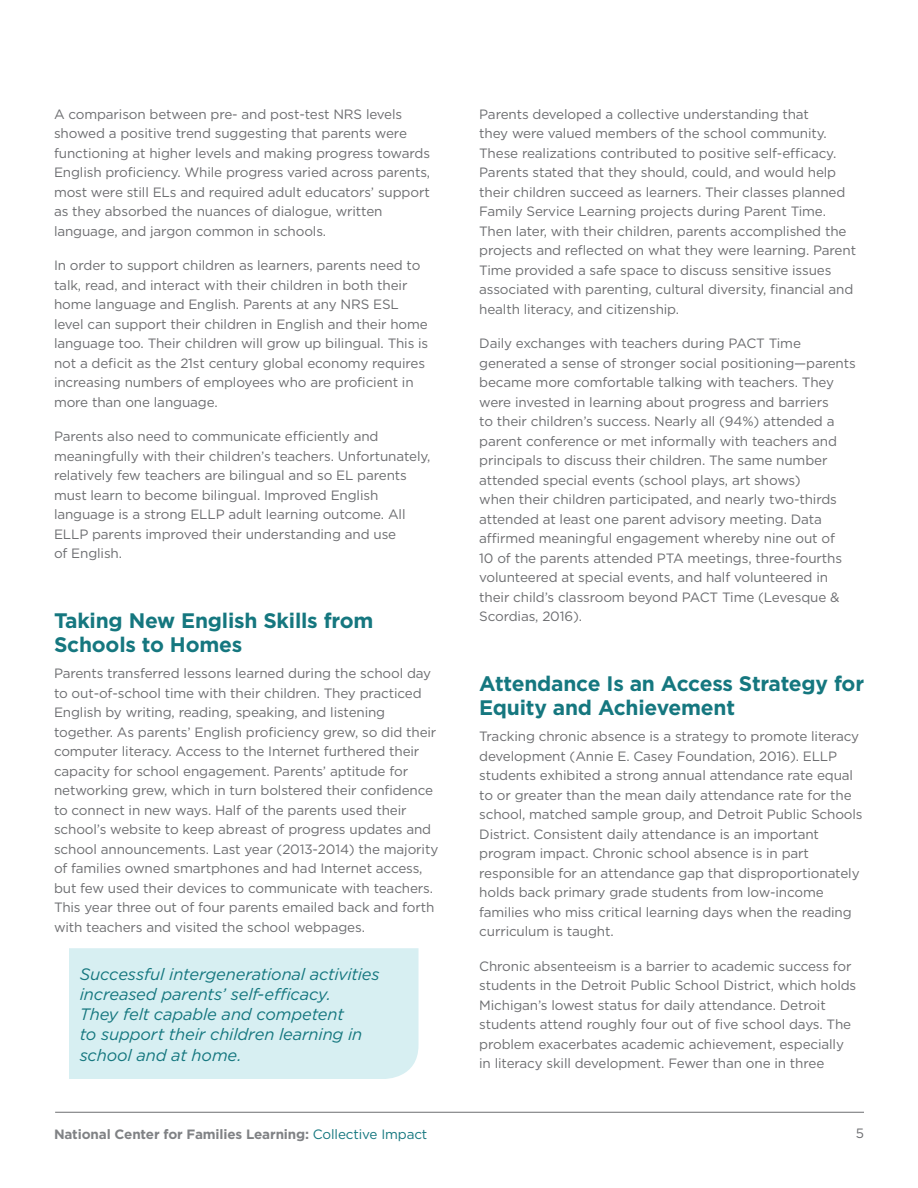
<style>
.page{position:relative;width:918px;height:1188px;background:#fff}
.page>*{position:absolute;margin:0;border:0;box-sizing:border-box;transform-origin:0 0}
.heading{font:700 21px/24px "Gotham";letter-spacing:-.01em;color:#15777f}
.Callout{font:italic 16.5px/20.2px "Gotham";letter-spacing:-.01em;color:#15777f}
.Body{font:13.5px/19.5px "Gotham";letter-spacing:-.01em;color:#6c6d70}
.t1{font:700 13.5px "Gotham";letter-spacing:-.01em;color:#808285}
.s1{font-weight:400;color:#15777f}
</style>
<div class="page">
<hr style="left:55px;top:1112px;width:809px;height:1px;background:#6c6d70">
<div style="left:69px;top:948px;width:349px;height:131px;background:#d7eff2"></div>
<p class="Body" style="left:54px;top:104px;width:378px">A comparison between pre- and post-test NRS levels showed a positive trend suggesting that parents were functioning at higher levels and making progress towards English proficiency. While progress varied across parents, most were still ELs and required adult educators’ support as they absorbed the nuances of dialogue, written language, and jargon common in schools.</p>
<p class="Body" style="left:54px;top:255px;width:376px">In order to support children as learners, parents need to talk, read, and interact with their children in both their home language and English. Parents at any NRS ESL level can support their children in English and their home language too. Their children will grow up bilingual. This is not a deficit as the 21st century global economy requires increasing numbers of employees who are proficient in more than one language.</p>
<p class="Body" style="left:54px;top:426px;width:378px">Parents also need to communicate efficiently and meaningfully with their children’s teachers. Unfortunately, relatively few teachers are bilingual and so EL parents must learn to become bilingual. Improved English language is a strong ELLP adult learning outcome. All ELLP parents improved their understanding and use<br>of English.</p>
<p class="heading" style="left:54px;top:608px;width:321px">Taking New English Skills from<br>Schools to Homes</p>
<p class="Body" style="left:54px;top:663px;width:386px">Parents transferred lessons learned during the school day to out-of-school time with their children. They practiced English by writing, reading, speaking, and listening together. As parents’ English proficiency grew, so did their computer literacy. Access to the Internet furthered their capacity for school engagement. Parents’ aptitude for networking grew, which in turn bolstered their confidence to connect in new ways. Half of the parents used their school’s website to keep abreast of progress updates and school announcements. Last year (2013-2014) the majority of families owned smartphones and had Internet access, but few used their devices to communicate with teachers.<br>This year three out of four parents emailed back and forth with teachers and visited the school webpages.</p>
<p class="Callout" style="left:80px;top:963px;width:302px">Successful intergenerational activities increased parents’ self-efficacy.<br>They felt capable and competent<br>to support their children learning in school and at home.</p>
<p class="Body" style="left:479px;top:104px;width:378px">Parents developed a collective understanding that<br>they were valued members of the school community.<br>These realizations contributed to positive self-efficacy.<br>Parents stated that they should, could, and would help their children succeed as learners. Their classes planned Family Service Learning projects during Parent Time.<br>Then later, with their children, parents accomplished the projects and reflected on what they were learning. Parent Time provided a safe space to discuss sensitive issues associated with parenting, cultural diversity, financial and health literacy, and citizenship.</p>
<p class="Body" style="left:479px;top:333px;width:378px">Daily exchanges with teachers during PACT Time generated a sense of stronger social positioning—parents became more comfortable talking with teachers. They were invested in learning about progress and barriers<br>to their children’s success. Nearly all (94%) attended a parent conference or met informally with teachers and principals to discuss their children. The same number attended special events (school plays, art shows)<br>when their children participated, and nearly two-thirds attended at least one parent advisory meeting. Data affirmed meaningful engagement whereby nine out of<br>10 of the parents attended PTA meetings, three-fourths volunteered at special events, and half volunteered in their child’s classroom beyond PACT Time (Levesque &amp; Scordias, 2016).</p>
<p class="heading" style="left:479px;top:671px;width:386px">Attendance Is an Access Strategy for<br>Equity and Achievement</p>
<p class="Body" style="left:479px;top:726px;width:385px">Tracking chronic absence is a strategy to promote literacy development (Annie E. Casey Foundation, 2016). ELLP students exhibited a strong annual attendance rate equal to or greater than the mean daily attendance rate for the school, matched sample group, and Detroit Public Schools District. Consistent daily attendance is an important program impact. Chronic school absence is in part responsible for an attendance gap that disproportionately holds back primary grade students from low-income families who miss critical learning days when the reading curriculum is taught.</p>
<p class="Body" style="left:479px;top:956px;width:379px">Chronic absenteeism is a barrier to academic success for students in the Detroit Public School District, which holds Michigan’s lowest status for daily attendance. Detroit students attend roughly four out of five school days. The problem exacerbates academic achievement, especially in literacy skill development. Fewer than one in three</p>
<p class="t1" style="left:54px;top:1125px;width:375px">National Center for Families Learning: <span class="s1">Collective Impact</span></p>
<p class="Body" style="left:856px;top:1124px;width:10px">5</p>
</div>
